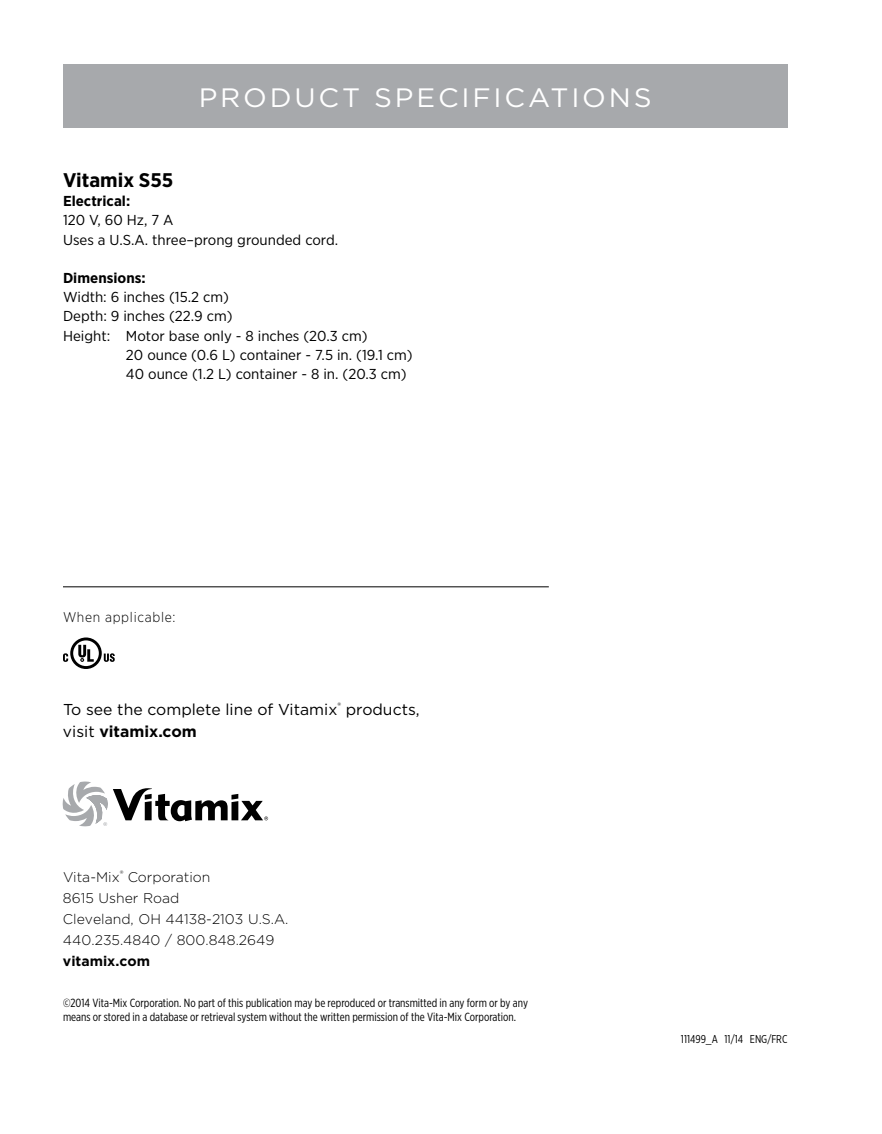
<style>
.page{position:relative;width:882px;height:1134px;background:#fff}
.page>*{position:absolute;margin:0;border:0;box-sizing:border-box;transform-origin:0 0}
.t1{font:26.6px "Gotham";letter-spacing:.1em;color:#fff;scale:1.05 1}
.t2{font:700 19.78px "Gotham Narrow";color:#000;scale:1.06 1}
.t3{font:15.75px/22.8px "Gotham";color:#000}
.t4{font:14.35px/19.2px "Gotham Narrow";color:#000;scale:1.06 1}
.t5{font:700 14.35px "Gotham Narrow";color:#000;scale:1.06 1}
.t6{font:300 14px/21px "Gotham";color:#000}
.t7{font:300 14px "Gotham Narrow";letter-spacing:.05em;color:#000}
.t8{font:700 14px "Gotham";color:#000}
.t9{font:11.9px/14.2px "Gotham X Narrow";color:#000}
.t10{font:11.38px "Gotham X Narrow";color:#000}
.s1{font-weight:700}
</style>
<div class="page">
<hr style="left:63px;top:587px;width:486px;height:1px;background:#000">
<svg style="left:63px;top:638px;width:52px;height:31px"></svg>
<div style="left:63px;top:64px;width:725px;height:63px;background:#a7a9ac"></div>
<svg style="left:63px;top:782px;width:205px;height:44px"></svg>
<h1 class="t1" style="left:199px;top:80px;width:433px">PRODUCT SPECIFICATIONS</h1>
<h2 class="t2" style="left:63px;top:167px;width:106px">Vitamix S55</h2>
<p class="t5" style="left:63px;top:192px;width:65px">Electrical:</p>
<p class="t4" style="left:63px;top:210px;width:261px">120 V, 60 Hz, 7 A<br>Uses a U.S.A. three–prong grounded cord.</p>
<p class="t5" style="left:63px;top:269px;width:80px">Dimensions:</p>
<p class="t4" style="left:63px;top:287px;width:158px">Width: 6 inches (15.2 cm)</p>
<p class="t4" style="left:63px;top:307px;width:162px">Depth: 9 inches (22.9 cm)</p>
<p class="t4" style="left:63px;top:326px;width:289px">Height: Motor base only - 8 inches (20.3 cm)</p>
<p class="t4" style="left:126px;top:345px;width:272px">20 ounce (0.6 L) container - 7.5 in. (19.1 cm)</p>
<p class="t4" style="left:126px;top:364px;width:266px">40 ounce (1.2 L) container - 8 in. (20.3 cm)</p>
<p class="t7" style="left:63px;top:608px;width:114px">When applicable:</p>
<p class="t3" style="left:63px;top:697px;width:358px">To see the complete line of Vitamix<sup>®</sup> products, visit <span class="s1">vitamix.com</span></p>
<p class="t6" style="left:63px;top:866px;width:227px">Vita-Mix<sup>®</sup> Corporation<br>8615 Usher Road<br>Cleveland, OH 44138-2103 U.S.A.<br>440.235.4840 / 800.848.2649</p>
<p class="t8" style="left:63px;top:952px;width:89px">vitamix.com</p>
<p class="t9" style="left:63px;top:995px;width:467px">©2014 Vita-Mix Corporation. No part of this publication may be reproduced or transmitted in any form or by any means or stored in a database or retrieval system without the written permission of the Vita-Mix Corporation.</p>
<p class="t10" style="left:681px;top:1033px;width:108px">111499_A 11/14 ENG/FRC</p>
</div>
